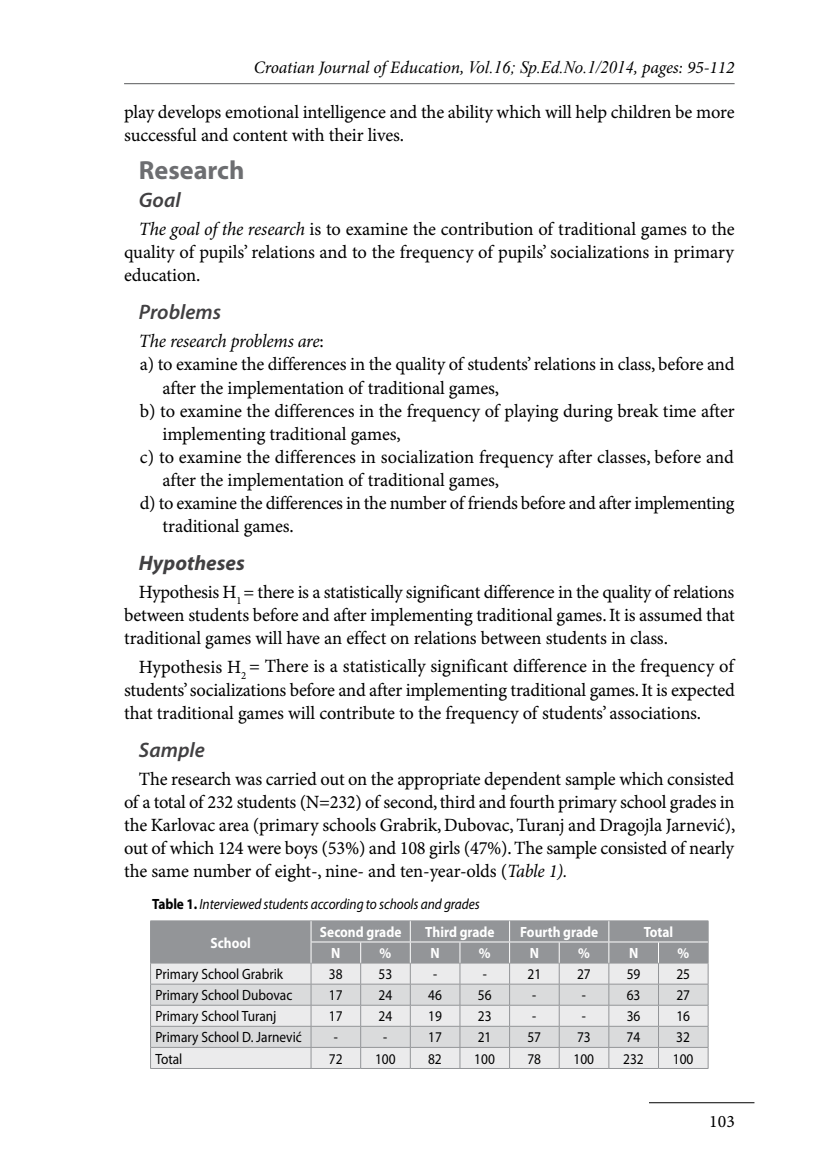
<style>
.page{position:relative;width:819px;height:1166px;background:#fff}
.page>*{position:absolute;margin:0;border:0;box-sizing:border-box;transform-origin:0 0}
.t1{font:700 26.25px "Myriad Pro";color:#6d6e71}
.t2{font:italic 600 21px "Myriad Pro";color:#414042}
.t3{font:italic 700 21px "Myriad Pro";color:#414042}
.t4{font:18.72px/23.1px "Minion Pro Capt";letter-spacing:-.01em;color:#000;text-align:justify}
.t5{font:italic 18.72px "Minion Pro";letter-spacing:-.015em;color:#000}
.t6{font:italic 17.5px "Minion Pro";letter-spacing:-.01em;color:#000}
.t7{font:17.5px "Minion Pro Capt";color:#000}
.t8{font:14.88px "Myriad Pro";color:#000;scale:.9 1}
.t9{font:italic 14.88px "Myriad Pro";letter-spacing:-.005em;color:#000;scale:.9 1}
.t10{font:700 14.88px "Myriad Pro";color:#fff;scale:.9 1}
.s1{font-family:"Times New Roman"}
.s2{font-family:"Minion Pro";font-style:italic}
.s3{font-family:"Minion Pro Capt";font-style:normal}
.s4{font-weight:700;font-style:normal}
</style>
<div class="page">
<hr style="left:124px;top:83px;width:610px;height:1px;background:#58595b">
<hr style="left:649px;top:1102px;width:105px;height:1px;background:#000">
<hr style="left:150px;top:920px;width:161px;height:1px;background:#939598">
<hr style="left:311px;top:920px;width:49px;height:1px;background:#939598">
<hr style="left:360px;top:920px;width:50px;height:1px;background:#939598">
<hr style="left:410px;top:920px;width:50px;height:1px;background:#939598">
<hr style="left:460px;top:920px;width:49px;height:1px;background:#939598">
<hr style="left:509px;top:920px;width:50px;height:1px;background:#939598">
<hr style="left:559px;top:920px;width:50px;height:1px;background:#939598">
<hr style="left:609px;top:920px;width:49px;height:1px;background:#939598">
<hr style="left:658px;top:920px;width:50px;height:1px;background:#939598">
<hr style="left:150px;top:1068px;width:161px;height:1px;background:#939598">
<hr style="left:311px;top:1068px;width:49px;height:1px;background:#939598">
<hr style="left:360px;top:1068px;width:50px;height:1px;background:#939598">
<hr style="left:410px;top:1068px;width:50px;height:1px;background:#939598">
<hr style="left:460px;top:1068px;width:49px;height:1px;background:#939598">
<hr style="left:509px;top:1068px;width:50px;height:1px;background:#939598">
<hr style="left:559px;top:1068px;width:50px;height:1px;background:#939598">
<hr style="left:609px;top:1068px;width:49px;height:1px;background:#939598">
<hr style="left:658px;top:1068px;width:50px;height:1px;background:#939598">
<svg style="left:150px;top:921px;width:558px;height:147px;background:#cacbcc"></svg>
<p class="t6" style="left:254px;top:56px;width:482px">Croatian Journal of Education, <span class="s1">Vol.16; Sp.Ed.No.1/2014</span>, pages: 95-112</p>
<p class="t4" style="left:124px;top:101px;width:612px">play develops emotional intelligence and the ability which will help children be more successful and content with their lives.</p>
<h1 class="t1" style="left:139px;top:153px;width:107px">Research</h1>
<p class="t2" style="left:139px;top:187px;width:43px">Goal</p>
<p class="t4" style="left:124px;top:218px;width:612px;text-indent:15px"><span class="s2">The goal of the research</span> is to examine the contribution of traditional games to the quality of pupils’ relations and to the frequency of pupils’ socializations in primary education.</p>
<p class="t2" style="left:139px;top:299px;width:84px">Problems</p>
<p class="t5" style="left:139px;top:328px;width:186px">The research problems are<span class="s3">:</span></p>
<p class="t4" style="left:140px;top:354px;width:596px">a) to examine the differences in the quality of students’ relations in class, before and</p>
<p class="t4" style="left:163px;top:377px;width:338px">after the implementation of traditional games,</p>
<p class="t4" style="left:140px;top:400px;width:596px">b) to examine the differences in the frequency of playing during break time after</p>
<p class="t4" style="left:163px;top:423px;width:240px">implementing traditional games,</p>
<p class="t4" style="left:140px;top:446px;width:595px">c) to examine the differences in socialization frequency after classes, before and</p>
<p class="t4" style="left:163px;top:469px;width:338px">after the implementation of traditional games,</p>
<p class="t4" style="left:140px;top:492px;width:596px">d) to examine the differences in the number of friends before and after implementing</p>
<p class="t4" style="left:163px;top:515px;width:133px">traditional games.</p>
<p class="t3" style="left:139px;top:549px;width:107px">Hypotheses</p>
<p class="t4" style="left:124px;top:581px;width:612px;text-indent:15px">Hypothesis H<sub>1</sub> = there is a statistically significant difference in the quality of relations between students before and after implementing traditional games. It is assumed that traditional games will have an effect on relations between students in class.</p>
<p class="t4" style="left:124px;top:656px;width:612px;text-indent:15px">Hypothesis H<sub>2</sub> = There is a statistically significant difference in the frequency of students’ socializations before and after implementing traditional games. It is expected that traditional games will contribute to the frequency of students’ associations.</p>
<p class="t2" style="left:139px;top:736px;width:67px">Sample</p>
<p class="t4" style="left:124px;top:768px;width:613px;text-indent:15px">The research was carried out on the appropriate dependent sample which consisted of a total of 232 students (N=232) of second, third and fourth primary school grades in the Karlovac area (primary schools Grabrik, Dubovac, Turanj and Dragojla Jarnević), out of which 124 were boys (53%) and 108 girls (47%). The sample consisted of nearly the same number of eight-, nine- and ten-year-olds (<span class="s2">Table 1).</span></p>
<p class="t9" style="left:152px;top:894px;width:365px"><span class="s4">Table 1.</span> Interviewed students according to schools and grades</p>
<p class="t10" style="left:210px;top:933px;width:46px">School</p>
<p class="t10" style="left:320px;top:922px;width:92px">Second grade</p>
<p class="t10" style="left:425px;top:922px;width:78px">Third grade</p>
<p class="t10" style="left:520px;top:922px;width:88px">Fourth grade</p>
<p class="t10" style="left:643px;top:922px;width:34px">Total</p>
<p class="t10" style="left:331px;top:943px;width:12px">N</p>
<p class="t10" style="left:379px;top:943px;width:15px">%</p>
<p class="t10" style="left:430px;top:943px;width:12px">N</p>
<p class="t10" style="left:479px;top:943px;width:15px">%</p>
<p class="t10" style="left:529px;top:943px;width:12px">N</p>
<p class="t10" style="left:578px;top:943px;width:15px">%</p>
<p class="t10" style="left:629px;top:943px;width:12px">N</p>
<p class="t10" style="left:677px;top:943px;width:15px">%</p>
<p class="t8" style="left:155px;top:965px;width:143px">Primary School Grabrik</p>
<p class="t8" style="left:329px;top:965px;width:17px">38</p>
<p class="t8" style="left:378px;top:965px;width:17px">53</p>
<p class="t8" style="left:433px;top:965px;width:6px">-</p>
<p class="t8" style="left:482px;top:965px;width:6px">-</p>
<p class="t8" style="left:527px;top:965px;width:17px">21</p>
<p class="t8" style="left:577px;top:965px;width:17px">27</p>
<p class="t8" style="left:626px;top:965px;width:17px">59</p>
<p class="t8" style="left:676px;top:965px;width:17px">25</p>
<p class="t8" style="left:155px;top:986px;width:153px">Primary School Dubovac</p>
<p class="t8" style="left:329px;top:986px;width:17px">17</p>
<p class="t8" style="left:378px;top:986px;width:17px">24</p>
<p class="t8" style="left:428px;top:986px;width:17px">46</p>
<p class="t8" style="left:478px;top:986px;width:17px">56</p>
<p class="t8" style="left:532px;top:986px;width:6px">-</p>
<p class="t8" style="left:582px;top:986px;width:6px">-</p>
<p class="t8" style="left:626px;top:986px;width:17px">63</p>
<p class="t8" style="left:676px;top:986px;width:17px">27</p>
<p class="t8" style="left:155px;top:1007px;width:136px">Primary School Turanj</p>
<p class="t8" style="left:329px;top:1007px;width:17px">17</p>
<p class="t8" style="left:378px;top:1007px;width:17px">24</p>
<p class="t8" style="left:428px;top:1007px;width:17px">19</p>
<p class="t8" style="left:478px;top:1007px;width:17px">23</p>
<p class="t8" style="left:532px;top:1007px;width:6px">-</p>
<p class="t8" style="left:582px;top:1007px;width:6px">-</p>
<p class="t8" style="left:626px;top:1007px;width:17px">36</p>
<p class="t8" style="left:676px;top:1007px;width:17px">16</p>
<p class="t8" style="left:155px;top:1028px;width:164px">Primary School D. Jarnević</p>
<p class="t8" style="left:333px;top:1028px;width:6px">-</p>
<p class="t8" style="left:383px;top:1028px;width:6px">-</p>
<p class="t8" style="left:428px;top:1028px;width:17px">17</p>
<p class="t8" style="left:477px;top:1028px;width:17px">21</p>
<p class="t8" style="left:527px;top:1028px;width:17px">57</p>
<p class="t8" style="left:577px;top:1028px;width:17px">73</p>
<p class="t8" style="left:626px;top:1028px;width:17px">74</p>
<p class="t8" style="left:676px;top:1028px;width:17px">32</p>
<p class="t8" style="left:155px;top:1049px;width:32px">Total</p>
<p class="t8" style="left:329px;top:1049px;width:17px">72</p>
<p class="t8" style="left:375px;top:1049px;width:24px">100</p>
<p class="t8" style="left:428px;top:1049px;width:17px">82</p>
<p class="t8" style="left:474px;top:1049px;width:24px">100</p>
<p class="t8" style="left:527px;top:1049px;width:17px">78</p>
<p class="t8" style="left:573px;top:1049px;width:24px">100</p>
<p class="t8" style="left:623px;top:1049px;width:24px">232</p>
<p class="t8" style="left:672px;top:1049px;width:24px">100</p>
<p class="t7" style="left:709px;top:1110px;width:27px">103</p>
</div>
